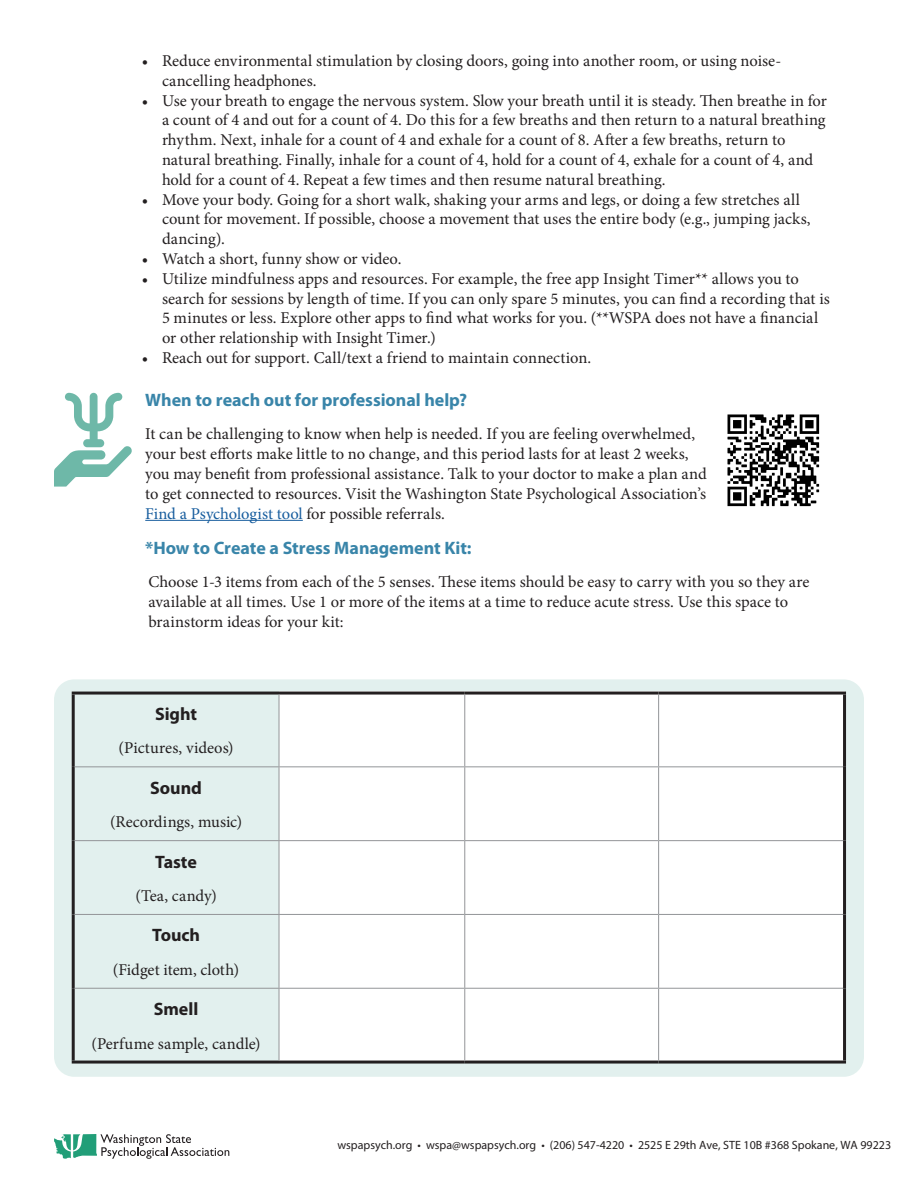
<style>
.page{position:relative;width:918px;height:1188px;background:#fff}
.page>*{position:absolute;margin:0;border:0;box-sizing:border-box;transform-origin:0 0}
.t1{font:700 18px "Myriad Pro";letter-spacing:-.005em;color:#3985a9}
.Paragraph{font:700 18px "Myriad Pro";letter-spacing:-.005em;color:#231f20}
.Paragraph-2{font:16.5px/19.8px "Minion Pro";color:#231f20}
.t2{font:12px "Myriad Pro";color:#231f20}
.s1{color:#175d9e}
</style>
<div class="page">
<div style="left:54px;top:679px;width:810px;height:398px;background:#e2f0ee;border-radius:20px"></div>
<div style="left:279px;top:692px;width:566px;height:369px;background:#fff"></div>
<hr style="left:145px;top:520px;width:158px;height:1px;background:#175d9e">
<hr style="left:72px;top:692px;width:207px;height:3px;background:#231f20">
<hr style="left:72px;top:695px;width:3px;height:72px;background:#231f20">
<hr style="left:279px;top:692px;width:186px;height:3px;background:#231f20">
<hr style="left:465px;top:692px;width:194px;height:3px;background:#231f20">
<hr style="left:659px;top:692px;width:187px;height:3px;background:#231f20">
<hr style="left:843px;top:695px;width:3px;height:72px;background:#231f20">
<hr style="left:72px;top:767px;width:3px;height:74px;background:#231f20">
<hr style="left:843px;top:767px;width:3px;height:74px;background:#231f20">
<hr style="left:72px;top:841px;width:3px;height:73px;background:#231f20">
<hr style="left:843px;top:841px;width:3px;height:73px;background:#231f20">
<hr style="left:72px;top:914px;width:3px;height:74px;background:#231f20">
<hr style="left:843px;top:914px;width:3px;height:74px;background:#231f20">
<hr style="left:72px;top:988px;width:3px;height:73px;background:#231f20">
<hr style="left:843px;top:988px;width:3px;height:73px;background:#231f20">
<hr style="left:72px;top:1061px;width:207px;height:3px;background:#231f20">
<hr style="left:279px;top:1061px;width:186px;height:3px;background:#231f20">
<hr style="left:465px;top:1061px;width:194px;height:3px;background:#231f20">
<hr style="left:659px;top:1061px;width:187px;height:3px;background:#231f20">
<hr style="left:279px;top:695px;width:1px;height:71px;background:#939598">
<hr style="left:464px;top:695px;width:1px;height:71px;background:#939598">
<hr style="left:658px;top:695px;width:1px;height:71px;background:#939598">
<hr style="left:75px;top:766px;width:204px;height:1px;background:#939598">
<hr style="left:279px;top:766px;width:186px;height:1px;background:#939598">
<hr style="left:279px;top:767px;width:1px;height:73px;background:#939598">
<hr style="left:465px;top:766px;width:194px;height:1px;background:#939598">
<hr style="left:464px;top:767px;width:1px;height:73px;background:#939598">
<hr style="left:659px;top:766px;width:184px;height:1px;background:#939598">
<hr style="left:658px;top:767px;width:1px;height:73px;background:#939598">
<hr style="left:75px;top:840px;width:204px;height:1px;background:#939598">
<hr style="left:279px;top:840px;width:186px;height:1px;background:#939598">
<hr style="left:279px;top:841px;width:1px;height:73px;background:#939598">
<hr style="left:465px;top:840px;width:194px;height:1px;background:#939598">
<hr style="left:464px;top:841px;width:1px;height:73px;background:#939598">
<hr style="left:659px;top:840px;width:184px;height:1px;background:#939598">
<hr style="left:658px;top:841px;width:1px;height:73px;background:#939598">
<hr style="left:75px;top:914px;width:204px;height:1px;background:#939598">
<hr style="left:279px;top:914px;width:186px;height:1px;background:#939598">
<hr style="left:279px;top:915px;width:1px;height:73px;background:#939598">
<hr style="left:465px;top:914px;width:194px;height:1px;background:#939598">
<hr style="left:464px;top:915px;width:1px;height:73px;background:#939598">
<hr style="left:659px;top:914px;width:184px;height:1px;background:#939598">
<hr style="left:658px;top:915px;width:1px;height:73px;background:#939598">
<hr style="left:75px;top:988px;width:204px;height:1px;background:#939598">
<hr style="left:279px;top:988px;width:186px;height:1px;background:#939598">
<hr style="left:279px;top:989px;width:1px;height:72px;background:#939598">
<hr style="left:465px;top:988px;width:194px;height:1px;background:#939598">
<hr style="left:464px;top:989px;width:1px;height:72px;background:#939598">
<hr style="left:659px;top:988px;width:184px;height:1px;background:#939598">
<hr style="left:658px;top:989px;width:1px;height:72px;background:#939598">
<svg style="left:54px;top:393px;width:78px;height:94px"></svg>
<svg style="left:54px;top:1134px;width:175px;height:25px"></svg>
<img style="left:727px;top:414px;width:93px;height:93px">
<p class="Paragraph-2" style="left:162px;top:51px;width:621px;text-indent:-20px">• Reduce environmental stimulation by closing doors, going into another room, or using noise&shy;cancelling headphones.</p>
<p class="Paragraph-2" style="left:162px;top:91px;width:666px;text-indent:-20px">• Use your breath to engage the nervous system. Slow your breath until it is steady. Then breathe in for a count of 4 and out for a count of 4. Do this for a few breaths and then return to a natural breathing rhythm. Next, inhale for a count of 4 and exhale for a count of 8. After a few breaths, return to natural breathing. Finally, inhale for a count of 4, hold for a count of 4, exhale for a count of 4, and hold for a count of 4. Repeat a few times and then resume natural breathing.</p>
<p class="Paragraph-2" style="left:162px;top:190px;width:650px;text-indent:-20px">• Move your body. Going for a short walk, shaking your arms and legs, or doing a few stretches all count for movement. If possible, choose a movement that uses the entire body (e.g., jumping jacks, dancing).</p>
<p class="Paragraph-2" style="left:142px;top:249px;width:261px">• Watch a short, funny show or video.</p>
<p class="Paragraph-2" style="left:162px;top:269px;width:669px;text-indent:-20px">• Utilize mindfulness apps and resources. For example, the free app Insight Timer** allows you to search for sessions by length of time. If you can only spare 5 minutes, you can find a recording that is 5 minutes or less. Explore other apps to find what works for you. (**WSPA does not have a financial or other relationship with Insight Timer.)</p>
<p class="Paragraph-2" style="left:142px;top:348px;width:451px">• Reach out for support. Call/text a friend to maintain connection.</p>
<p class="t1" style="left:145px;top:388px;width:324px">When to reach out for professional help?</p>
<p class="Paragraph-2" style="left:145px;top:424px;width:563px">It can be challenging to know when help is needed. If you are feeling overwhelmed, your best efforts make little to no change, and this period lasts for at least 2 weeks, you may benefit from professional assistance. Talk to your doctor to make a plan and to get connected to resources. Visit the Washington State Psychological Association’s <span class="s1">Find a Psychologist tool</span> for possible referrals.</p>
<p class="t1" style="left:145px;top:536px;width:328px">*How to Create a Stress Management Kit:</p>
<p class="Paragraph-2" style="left:148px;top:572px;width:662px">Choose 1-3 items from each of the 5 senses. These items should be easy to carry with you so they are available at all times. Use 1 or more of the items at a time to reduce acute stress. Use this space to brainstorm ideas for your kit:</p>
<p class="Paragraph" style="left:155px;top:702px;width:43px">Sight</p>
<p class="Paragraph-2" style="left:119px;top:738px;width:116px">(Pictures, videos)</p>
<p class="Paragraph" style="left:150px;top:776px;width:53px">Sound</p>
<p class="Paragraph-2" style="left:110px;top:812px;width:134px">(Recordings, music)</p>
<p class="Paragraph" style="left:155px;top:850px;width:43px">Taste</p>
<p class="Paragraph-2" style="left:135px;top:886px;width:83px">(Tea, candy)</p>
<p class="Paragraph" style="left:152px;top:924px;width:49px">Touch</p>
<p class="Paragraph-2" style="left:113px;top:960px;width:128px">(Fidget item, cloth)</p>
<p class="Paragraph" style="left:154px;top:997px;width:46px">Smell</p>
<p class="Paragraph-2" style="left:92px;top:1033px;width:171px">(Perfume sample, candle)</p>
<p class="t2" style="left:337px;top:1137px;width:555px">wspapsych.org • wspa@wspapsych.org • (206) 547-4220 • 2525 E 29th Ave, STE 10B #368 Spokane, WA 99223</p>
</div>
